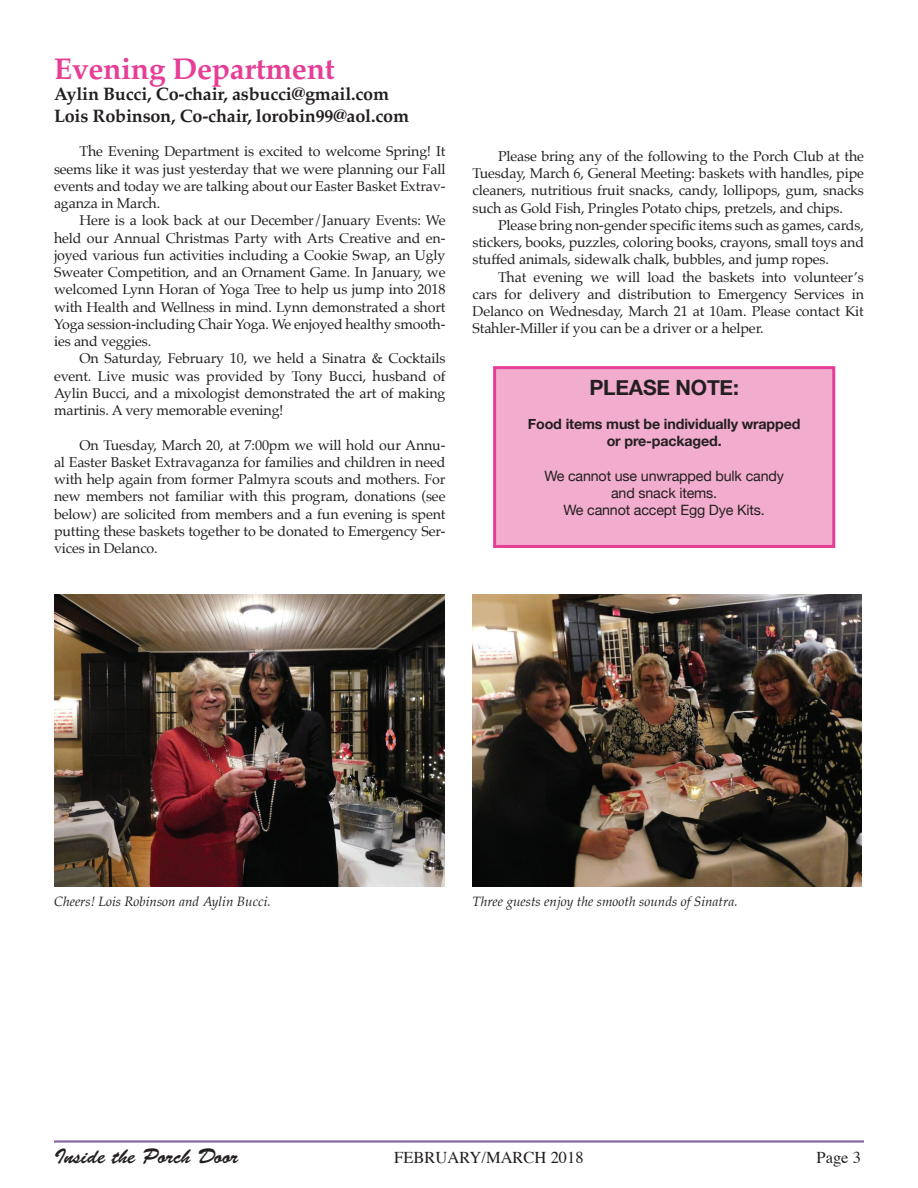
<style>
.page{position:relative;width:918px;height:1188px;background:#fff}
.page>*{position:absolute;margin:0;border:0;box-sizing:border-box;transform-origin:0 0}
.HEADLINE{font:700 30px "Palatino";letter-spacing:-.01em;color:#e63e97}
.t1{font:21px "Brush Script Std";color:#231f20}
.BODY_COPY{font:700 21px "Helvetica Neue";letter-spacing:-.01em;color:#231f20}
.CHAIR_NAME{font:700 18px "Palatino";letter-spacing:-.01em;color:#231f20}
.t2{font:16.5px "Times";color:#231f20}
.BODY_COPY-2{font:14.25px/17.2px "Palatino";letter-spacing:-.01em;color:#231f20;text-align:justify}
.BODY_COPY-3{font:14.25px/17.2px "Helvetica Neue";letter-spacing:-.01em;color:#231f20;text-align:center}
.BODY_COPY-4{font:700 14.25px/17.2px "Helvetica Neue";letter-spacing:-.01em;color:#231f20;text-align:center}
.t3{font:italic 13.5px "Palatino";color:#231f20}
</style>
<div class="page">
<hr style="left:54px;top:1140px;width:810px;height:3px;background:#866aa1">
<div style="left:495px;top:368px;width:339px;height:178px;background:#f2accd"></div>
<div style="left:493px;top:366px;width:342px;height:182px;border:3px solid #e63e97"></div>
<img style="left:54px;top:594px;width:390px;height:293px">
<img style="left:472px;top:594px;width:390px;height:293px">
<p class="HEADLINE" style="left:54px;top:43px;width:282px">Evening Department</p>
<p class="CHAIR_NAME" style="left:54px;top:79px;width:337px">Aylin Bucci, Co-chair, asbucci@gmail.com</p>
<p class="CHAIR_NAME" style="left:54px;top:100px;width:357px">Lois Robinson, Co-chair, lorobin99@aol.com</p>
<p class="BODY_COPY-2" style="left:54px;top:143px;width:393px;text-indent:26px">The Evening Department is excited to welcome Spring! It seems like it was just yesterday that we were planning our Fall events and today we are talking about our Easter Basket Extrav&shy;aganza in March.</p>
<p class="BODY_COPY-2" style="left:54px;top:212px;width:393px;text-indent:26px">Here is a look back at our December/January Events: We held our Annual Christmas Party with Arts Creative and en&shy;joyed various fun activities including a Cookie Swap, an Ugly Sweater Competition, and an Ornament Game. In January, we welcomed Lynn Horan of Yoga Tree to help us jump into 2018 with Health and Wellness in mind. Lynn demonstrated a short Yoga session-including Chair Yoga. We enjoyed healthy smooth&shy;ies and veggies.</p>
<p class="BODY_COPY-2" style="left:54px;top:350px;width:393px;text-indent:26px">On Saturday, February 10, we held a Sinatra &amp; Cocktails event. Live music was provided by Tony Bucci, husband of Aylin Bucci, and a mixologist demonstrated the art of making martinis. A very memorable evening!</p>
<p class="BODY_COPY-2" style="left:54px;top:436px;width:393px;text-indent:26px">On Tuesday, March 20, at 7:00pm we will hold our Annu&shy;al Easter Basket Extravaganza for families and children in need with help again from former Palmyra scouts and mothers. For new members not familiar with this program, donations (see below) are solicited from members and a fun evening is spent putting these baskets together to be donated to Emergency Ser&shy;vices in Delanco.</p>
<p class="BODY_COPY-2" style="left:472px;top:147px;width:393px;text-indent:26px">Please bring any of the following to the Porch Club at the Tuesday, March 6, General Meeting: baskets with handles, pipe cleaners, nutritious fruit snacks, candy, lollipops, gum, snacks such as Gold Fish, Pringles Potato chips, pretzels, and chips.</p>
<p class="BODY_COPY-2" style="left:472px;top:216px;width:393px;text-indent:26px">Please bring non-gender specific items such as games, cards, stickers, books, puzzles, coloring books, crayons, small toys and stuffed animals, sidewalk chalk, bubbles, and jump ropes.</p>
<p class="BODY_COPY-2" style="left:472px;top:268px;width:393px;text-indent:26px">That evening we will load the baskets into volunteer’s cars for delivery and distribution to Emergency Services in Delanco on Wednesday, March 21 at 10am. Please contact Kit Stahler-Miller if you can be a driver or a helper.</p>
<p class="BODY_COPY" style="left:590px;top:371px;width:151px">PLEASE NOTE:</p>
<p class="BODY_COPY-4" style="left:528px;top:416px;width:274px">Food items must be individually wrapped or pre-packaged.</p>
<p class="BODY_COPY-3" style="left:544px;top:468px;width:241px">We cannot use unwrapped bulk candy and snack items.</p>
<p class="BODY_COPY-3" style="left:564px;top:502px;width:203px">We cannot accept Egg Dye Kits.</p>
<p class="t3" style="left:54px;top:890px;width:218px">Cheers! Lois Robinson and Aylin Bucci.</p>
<p class="t3" style="left:472px;top:890px;width:267px">Three guests enjoy the smooth sounds of Sinatra.</p>
<h2 class="t1" style="left:54px;top:1145px;width:186px">Inside the Porch Door</h2>
<p class="t2" style="left:394px;top:1142px;width:191px">FEBRUARY/MARCH 2018</p>
<p class="t2" style="left:817px;top:1142px;width:46px">Page 3</p>
</div>
